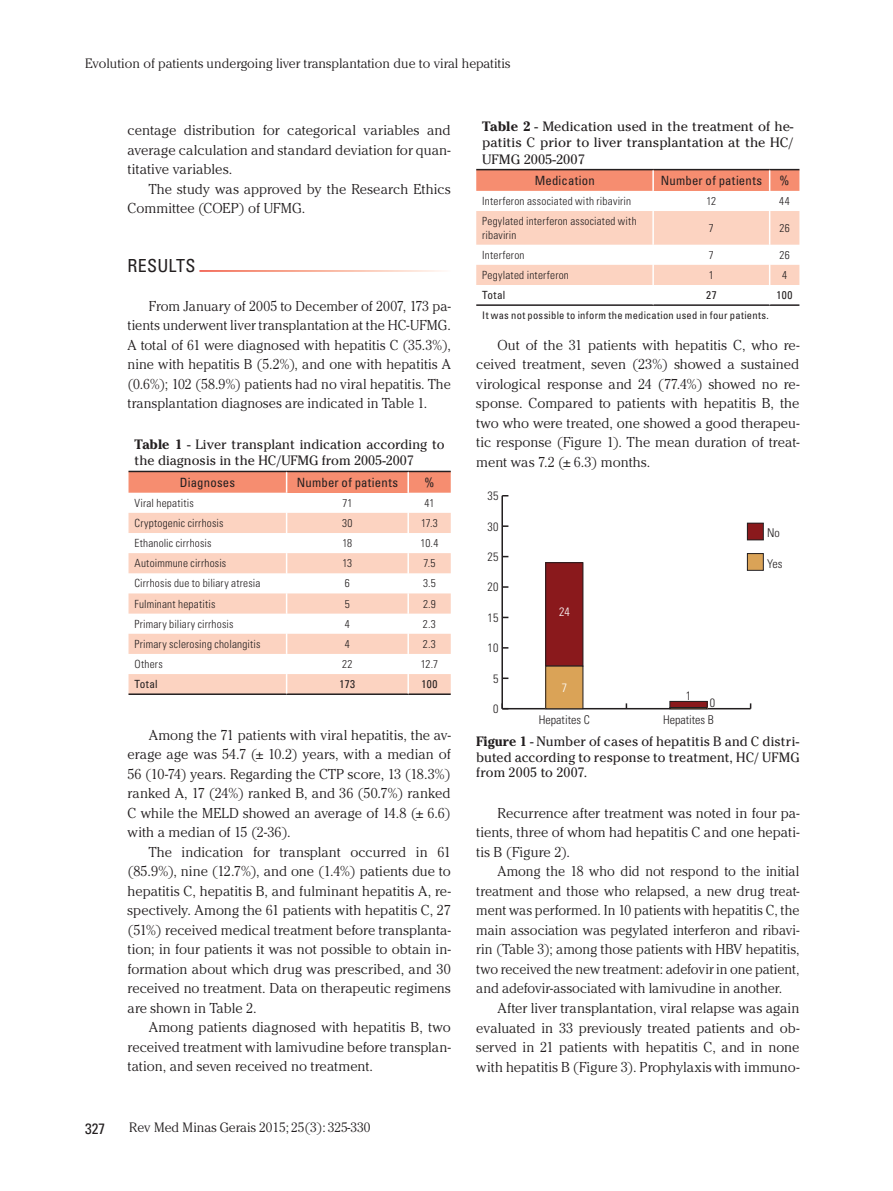
<style>
.page{position:relative;width:893px;height:1191px;background:#fff}
.page>*{position:absolute;margin:0;border:0;box-sizing:border-box;transform-origin:0 0}
.t1{font:condensed 18px "Univers LT Std";letter-spacing:.015em;color:#231f20}
.t2{font:condensed 15px "Univers LT Std";color:#231f20}
.t3{font:300 14.25px/19.5px "Cheltenham Std";color:#231f20;text-align:justify}
.t4{font:13.5px/16.2px "Cheltenham Std";color:#231f20;text-align:justify}
.t5{font:300 13.5px "Cheltenham Std";color:#231f20}
.t6{font:condensed 12.75px "Univers LT Std";letter-spacing:.015em;color:#231f20}
.t7{font:300 condensed 12.15px "Univers LT Std";color:#231f20}
.t8{font:300 condensed 12.15px "Univers LT Std";color:#fff}
.t9{font:300 condensed 11.25px/13.5px "Univers LT Std";letter-spacing:.02em;color:#231f20}
.t10{font:condensed 11.25px "Univers LT Std";letter-spacing:.04em;color:#231f20}
.t11{font:condensed 10.5px "Univers LT Std";letter-spacing:.025em;color:#231f20}
.s1{font-weight:700}
</style>
<div class="page">
<hr style="left:129px;top:693px;width:158px;height:2px;background:#231f20">
<hr style="left:287px;top:693px;width:121px;height:2px;background:#231f20">
<hr style="left:408px;top:693px;width:43px;height:2px;background:#231f20">
<svg style="left:129px;top:471px;width:322px;height:222px"></svg>
<hr style="left:476px;top:304px;width:177px;height:2px;background:#231f20">
<hr style="left:653px;top:304px;width:117px;height:2px;background:#231f20">
<hr style="left:770px;top:304px;width:29px;height:2px;background:#231f20">
<svg style="left:476px;top:169px;width:323px;height:116px"></svg>
<hr style="left:502px;top:708px;width:249px;height:1px;background:#231f20">
<hr style="left:501px;top:496px;width:2px;height:212px;background:#231f20">
<div style="left:747px;top:523px;width:16px;height:17px;background:#8a191c"></div>
<div style="left:747px;top:523px;width:17px;height:17px;border:1px solid #231f20"></div>
<div style="left:546px;top:562px;width:37px;height:104px;background:#8a191c"></div>
<div style="left:545px;top:562px;width:38px;height:104px;border:1px solid #231f20"></div>
<div style="left:670px;top:701px;width:37px;height:6px;background:#8a191c"></div>
<div style="left:669px;top:701px;width:38px;height:7px;border:1px solid #231f20"></div>
<div style="left:747px;top:553px;width:16px;height:17px;background:#daa357"></div>
<div style="left:747px;top:553px;width:17px;height:18px;border:1px solid #231f20"></div>
<div style="left:546px;top:666px;width:37px;height:42px;background:#daa357"></div>
<div style="left:545px;top:665px;width:38px;height:44px;border:1px solid #231f20"></div>
<div style="left:669px;top:707px;width:38px;height:2px;border:1px solid #231f20"></div>
<p class="t5" style="left:85px;top:56px;width:427px">Evolution of patients undergoing liver transplantation due to viral hepatitis</p>
<p class="t3" style="left:128px;top:120px;width:325px">centage distribution for categorical variables and average calculation and standard deviation for quan&shy;titative variables.</p>
<p class="t3" style="left:128px;top:179px;width:325px;text-indent:21px">The study was approved by the Research Ethics<br>Committee (COEP) of UFMG.</p>
<p class="t1" style="left:128px;top:254px;width:69px">RESULTS</p>
<p class="t3" style="left:128px;top:296px;width:325px;text-indent:21px">From January of 2005 to December of 2007, 173 pa&shy;tients underwent liver transplantation at the HC-UFMG.<br>A total of 61 were diagnosed with hepatitis C (35.3%), nine with hepatitis B (5.2%), and one with hepatitis A (0.6%); 102 (58.9%) patients had no viral hepatitis. The transplantation diagnoses are indicated in Table 1.</p>
<p class="t4" style="left:135px;top:436px;width:312px"><span class="s1">Table 1</span> - Liver transplant indication according to the diagnosis in the HC/UFMG from 2005-2007</p>
<p class="t6" style="left:180px;top:474px;width:57px">Diagnoses</p>
<p class="t6" style="left:297px;top:474px;width:103px">Number of patients</p>
<p class="t6" style="left:424px;top:474px;width:11px">%</p>
<p class="t9" style="left:135px;top:496px;width:61px">Viral hepatitis</p>
<p class="t9" style="left:342px;top:496px;width:12px">71</p>
<p class="t9" style="left:425px;top:496px;width:11px">41</p>
<p class="t9" style="left:135px;top:516px;width:90px">Cryptogenic cirrhosis</p>
<p class="t9" style="left:342px;top:516px;width:12px">30</p>
<p class="t9" style="left:421px;top:516px;width:18px">17.3</p>
<p class="t9" style="left:134px;top:536px;width:79px">Ethanolic cirrhosis</p>
<p class="t9" style="left:342px;top:536px;width:11px">18</p>
<p class="t9" style="left:421px;top:536px;width:19px">10.4</p>
<p class="t9" style="left:134px;top:556px;width:93px">Autoimmune cirrhosis</p>
<p class="t9" style="left:342px;top:556px;width:11px">13</p>
<p class="t9" style="left:423px;top:556px;width:13px">7.5</p>
<p class="t9" style="left:135px;top:577px;width:128px">Cirrhosis due to biliary atresia</p>
<p class="t9" style="left:345px;top:577px;width:6px">6</p>
<p class="t9" style="left:423px;top:577px;width:14px">3.5</p>
<p class="t9" style="left:135px;top:597px;width:82px">Fulminant hepatitis</p>
<p class="t9" style="left:345px;top:597px;width:6px">5</p>
<p class="t9" style="left:423px;top:597px;width:14px">2.9</p>
<p class="t9" style="left:134px;top:617px;width:100px">Primary biliary cirrhosis</p>
<p class="t9" style="left:345px;top:617px;width:6px">4</p>
<p class="t9" style="left:423px;top:617px;width:14px">2.3</p>
<p class="t9" style="left:134px;top:637px;width:127px">Primary sclerosing cholangitis</p>
<p class="t9" style="left:345px;top:637px;width:6px">4</p>
<p class="t9" style="left:423px;top:637px;width:14px">2.3</p>
<p class="t9" style="left:134px;top:657px;width:30px">Others</p>
<p class="t9" style="left:342px;top:657px;width:12px">22</p>
<p class="t9" style="left:421px;top:657px;width:19px">12.7</p>
<p class="t10" style="left:134px;top:677px;width:25px">Total</p>
<p class="t10" style="left:340px;top:677px;width:17px">173</p>
<p class="t10" style="left:422px;top:677px;width:17px">100</p>
<p class="t3" style="left:128px;top:725px;width:325px;text-indent:21px">Among the 71 patients with viral hepatitis, the av&shy;erage age was 54.7 (± 10.2) years, with a median of 56 (10-74) years. Regarding the CTP score, 13 (18.3%) ranked A, 17 (24%) ranked B, and 36 (50.7%) ranked C while the MELD showed an average of 14.8 (± 6.6) with a median of 15 (2-36).</p>
<p class="t3" style="left:128px;top:842px;width:325px;text-indent:21px">The indication for transplant occurred in 61 (85.9%), nine (12.7%), and one (1.4%) patients due to hepatitis C, hepatitis B, and fulminant hepatitis A, re&shy;spectively. Among the 61 patients with hepatitis C, 27 (51%) received medical treatment before transplanta&shy;tion; in four patients it was not possible to obtain in&shy;formation about which drug was prescribed, and 30 received no treatment. Data on therapeutic regimens are shown in Table 2.</p>
<p class="t3" style="left:128px;top:1017px;width:325px;text-indent:21px">Among patients diagnosed with hepatitis B, two received treatment with lamivudine before transplan&shy;tation, and seven received no treatment.</p>
<p class="t2" style="left:85px;top:1119px;width:21px">327</p>
<p class="t5" style="left:129px;top:1120px;width:243px">Rev Med Minas Gerais 2015; 25(3): 325-330</p>
<p class="t4" style="left:482px;top:118px;width:313px"><span class="s1">Table 2</span> - Medication used in the treatment of he&shy;patitis C prior to liver transplantation at the HC/ UFMG 2005-2007</p>
<p class="t6" style="left:535px;top:172px;width:62px">Medication</p>
<p class="t6" style="left:661px;top:172px;width:103px">Number of patients</p>
<p class="t6" style="left:780px;top:172px;width:11px">%</p>
<p class="t9" style="left:482px;top:194px;width:150px">Interferon associated with ribavirin</p>
<p class="t9" style="left:706px;top:194px;width:11px">12</p>
<p class="t9" style="left:779px;top:194px;width:12px">44</p>
<p class="t9" style="left:482px;top:214px;width:156px">Pegylated interferon associated with ribavirin</p>
<p class="t9" style="left:709px;top:221px;width:6px">7</p>
<p class="t9" style="left:779px;top:221px;width:12px">26</p>
<p class="t9" style="left:482px;top:248px;width:44px">Interferon</p>
<p class="t9" style="left:709px;top:248px;width:6px">7</p>
<p class="t9" style="left:779px;top:248px;width:12px">26</p>
<p class="t9" style="left:482px;top:268px;width:88px">Pegylated interferon</p>
<p class="t9" style="left:709px;top:268px;width:6px">1</p>
<p class="t9" style="left:782px;top:268px;width:6px">4</p>
<p class="t10" style="left:482px;top:288px;width:25px">Total</p>
<p class="t10" style="left:706px;top:288px;width:12px">27</p>
<p class="t10" style="left:777px;top:288px;width:17px">100</p>
<p class="t11" style="left:482px;top:308px;width:288px">It was not possible to inform the medication used in four patients.</p>
<p class="t3" style="left:476px;top:335px;width:325px;text-indent:21px">Out of the 31 patients with hepatitis C, who re&shy;ceived treatment, seven (23%) showed a sustained virological response and 24 (77.4%) showed no re&shy;sponse. Compared to patients with hepatitis B, the two who were treated, one showed a good therapeu&shy;tic response (Figure 1). The mean duration of treat&shy;ment was 7.2 (± 6.3) months.</p>
<p class="t7" style="left:488px;top:488px;width:12px">35</p>
<p class="t7" style="left:488px;top:519px;width:12px">30</p>
<p class="t7" style="left:488px;top:549px;width:12px">25</p>
<p class="t7" style="left:488px;top:580px;width:12px">20</p>
<p class="t7" style="left:488px;top:610px;width:12px">15</p>
<p class="t7" style="left:488px;top:640px;width:12px">10</p>
<p class="t7" style="left:493px;top:671px;width:7px">5</p>
<p class="t7" style="left:493px;top:701px;width:7px">0</p>
<p class="t8" style="left:559px;top:605px;width:12px">24</p>
<p class="t8" style="left:562px;top:680px;width:7px">7</p>
<p class="t7" style="left:686px;top:688px;width:7px">1</p>
<p class="t7" style="left:710px;top:695px;width:7px">0</p>
<p class="t7" style="left:539px;top:712px;width:52px">Hepatites C</p>
<p class="t7" style="left:663px;top:712px;width:52px">Hepatites B</p>
<p class="t7" style="left:767px;top:525px;width:14px">No</p>
<p class="t7" style="left:767px;top:556px;width:17px">Yes</p>
<p class="t4" style="left:476px;top:733px;width:325px;line-height:15.8px"><span class="s1">Figure 1</span> - Number of cases of hepatitis B and C distri&shy;buted according to response to treatment, HC/ UFMG from 2005 to 2007.</p>
<p class="t3" style="left:476px;top:803px;width:325px;text-indent:21px">Recurrence after treatment was noted in four pa&shy;tients, three of whom had hepatitis C and one hepati&shy;tis B (Figure 2).</p>
<p class="t3" style="left:476px;top:861px;width:325px;text-indent:21px">Among the 18 who did not respond to the initial treatment and those who relapsed, a new drug treat&shy;ment was performed. In 10 patients with hepatitis C, the main association was pegylated interferon and ribavi&shy;rin (Table 3); among those patients with HBV hepatitis, two received the new treatment: adefovir in one patient, and adefovir-associated with lamivudine in another.</p>
<p class="t3" style="left:476px;top:998px;width:325px;text-indent:21px">After liver transplantation, viral relapse was again evaluated in 33 previously treated patients and ob&shy;served in 21 patients with hepatitis C, and in none with hepatitis B (Figure 3). Prophylaxis with immuno-</p>
</div>
